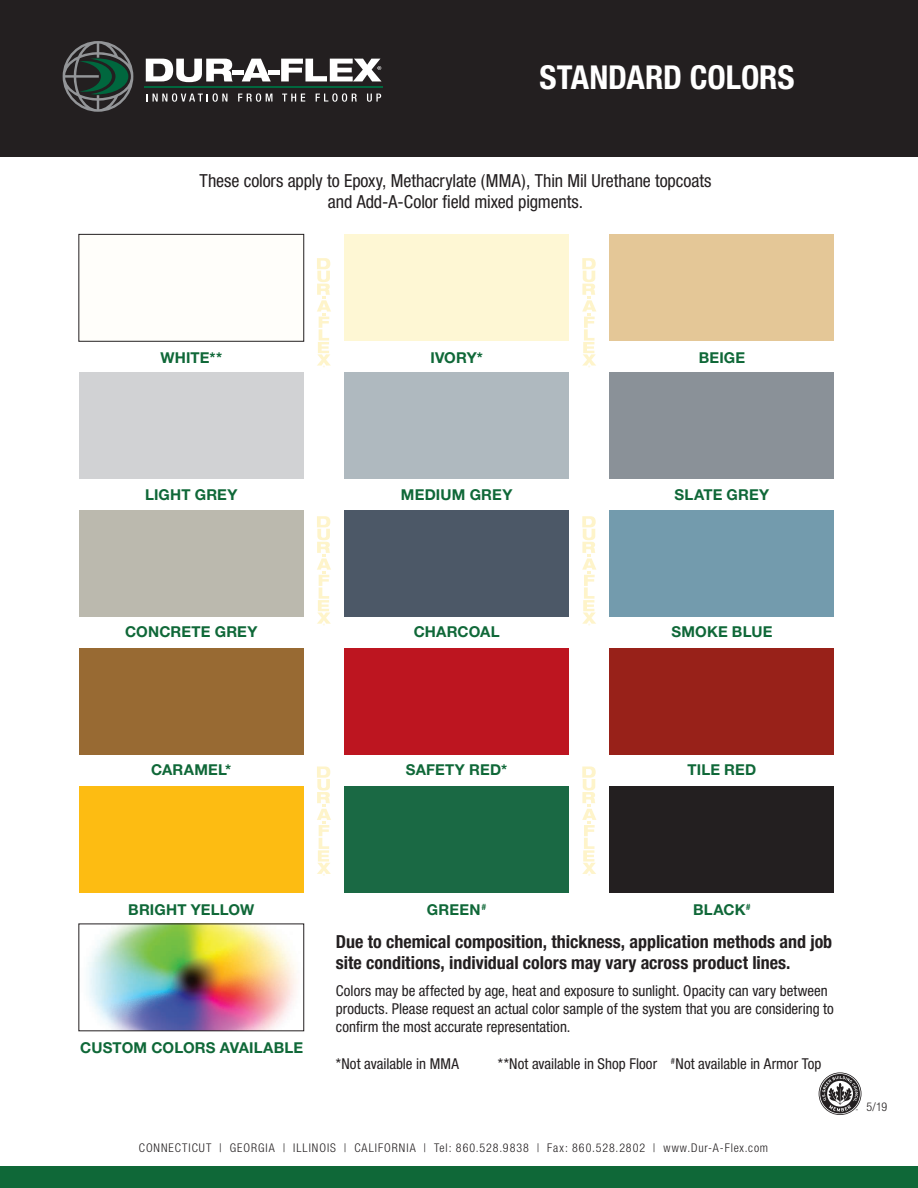
<style>
.page{position:relative;width:918px;height:1188px;background:#fff}
.page>*{position:absolute;margin:0;border:0;box-sizing:border-box;transform-origin:0 0}
.t1{font:700 condensed 33px "Helvetica Neue";letter-spacing:-.005em;color:#fff}
.t2{font:700 condensed 18px/21.6px "Helvetica Neue";color:#231f20}
.t3{font:condensed 18px/21.6px "Helvetica Neue";letter-spacing:-.005em;color:#231f20;text-align:center}
.t4{font:condensed 15px/18px "Helvetica Neue";color:#231f20}
.t5{font:700 15px "Helvetica Neue";letter-spacing:.01em;color:#0f6838}
.t6{font:300 condensed 12px "Helvetica Neue";letter-spacing:.085em;color:#231f20}
</style>
<div class="page">
<div style="left:0;top:1166px;width:918px;height:22px;background:#0f6838"></div>
<div style="left:0;top:0;width:918px;height:157px;background:#231f20"></div>
<svg style="left:147px;top:93px;width:80px;height:9px"></svg>
<svg style="left:238px;top:93px;width:34px;height:9px"></svg>
<svg style="left:282px;top:94px;width:23px;height:8px"></svg>
<svg style="left:316px;top:93px;width:41px;height:9px"></svg>
<svg style="left:367px;top:94px;width:14px;height:8px"></svg>
<svg style="left:146px;top:59px;width:87px;height:23px"></svg>
<div style="left:232px;top:70px;width:12px;height:5px;background:#fff"></div>
<svg style="left:242px;top:59px;width:29px;height:22px"></svg>
<div style="left:269px;top:70px;width:11px;height:5px;background:#fff"></div>
<hr style="left:145px;top:86px;width:238px;height:2px;background:#00673e">
<svg style="left:281px;top:59px;width:101px;height:22px"></svg>
<svg style="left:63px;top:41px;width:70px;height:71px"></svg>
<svg style="left:819px;top:1072px;width:42px;height:43px"></svg>
<img style="left:79px;top:923px;width:225px;height:106px">
<div style="left:79px;top:234px;width:225px;height:107px;background:#fffefa"></div>
<div style="left:79px;top:234px;width:225px;height:107px;border:1px solid #231f20"></div>
<div style="left:79px;top:372px;width:225px;height:107px;background:#d1d2d4"></div>
<div style="left:79px;top:510px;width:225px;height:107px;background:#bbb9ae"></div>
<div style="left:79px;top:648px;width:225px;height:107px;background:#986a33"></div>
<div style="left:79px;top:786px;width:225px;height:107px;background:#fdbc12"></div>
<div style="left:79px;top:924px;width:225px;height:107px;border:1px solid #231f20"></div>
<div style="left:344px;top:234px;width:225px;height:107px;background:#fef7d4"></div>
<div style="left:344px;top:372px;width:225px;height:107px;background:#afb9bf"></div>
<div style="left:344px;top:510px;width:225px;height:107px;background:#4c5867"></div>
<div style="left:344px;top:648px;width:225px;height:107px;background:#bd1520"></div>
<div style="left:344px;top:786px;width:225px;height:107px;background:#1a6944"></div>
<div style="left:610px;top:234px;width:224px;height:107px;background:#e4c797"></div>
<div style="left:610px;top:372px;width:224px;height:107px;background:#8a9198"></div>
<div style="left:610px;top:510px;width:224px;height:107px;background:#739bad"></div>
<div style="left:610px;top:648px;width:224px;height:107px;background:#982119"></div>
<div style="left:610px;top:786px;width:224px;height:107px;background:#231f20"></div>
<svg style="left:582px;top:767px;width:14px;height:109px"></svg>
<svg style="left:582px;top:516px;width:14px;height:110px"></svg>
<svg style="left:582px;top:258px;width:14px;height:109px"></svg>
<svg style="left:317px;top:767px;width:14px;height:109px"></svg>
<svg style="left:317px;top:516px;width:14px;height:110px"></svg>
<svg style="left:317px;top:258px;width:14px;height:109px"></svg>
<p class="t1" style="left:540px;top:58px;width:256px">STANDARD COLORS</p>
<p class="t3" style="left:200px;top:169px;width:513px">These colors apply to Epoxy, Methacrylate (MMA), Thin Mil Urethane topcoats and Add-A-Color field mixed pigments.</p>
<p class="t5" style="left:160px;top:348px;width:63px">WHITE**</p>
<p class="t5" style="left:430px;top:348px;width:54px">IVORY*</p>
<p class="t5" style="left:699px;top:348px;width:48px">BEIGE</p>
<p class="t5" style="left:145px;top:485px;width:94px">LIGHT GREY</p>
<p class="t5" style="left:401px;top:485px;width:113px">MEDIUM GREY</p>
<p class="t5" style="left:675px;top:485px;width:96px">SLATE GREY</p>
<p class="t5" style="left:125px;top:623px;width:134px">CONCRETE GREY</p>
<p class="t5" style="left:414px;top:623px;width:87px">CHARCOAL</p>
<p class="t5" style="left:671px;top:623px;width:103px">SMOKE BLUE</p>
<p class="t5" style="left:151px;top:761px;width:82px">CARAMEL*</p>
<p class="t5" style="left:406px;top:761px;width:103px">SAFETY RED*</p>
<p class="t5" style="left:688px;top:761px;width:70px">TILE RED</p>
<p class="t5" style="left:128px;top:900px;width:128px">BRIGHT YELLOW</p>
<p class="t5" style="left:80px;top:1038px;width:224px">CUSTOM COLORS AVAILABLE</p>
<p class="t5" style="left:693px;top:900px;width:59px">BLACK<sup>#</sup></p>
<p class="t2" style="left:336px;top:930px;width:498px">Due to chemical composition, thickness, application methods and job site conditions, individual colors may vary across product lines.</p>
<p class="t4" style="left:336px;top:982px;width:499px">Colors may be affected by age, heat and exposure to sunlight. Opacity can vary between products. Please request an actual color sample of the system that you are considering to confirm the most accurate representation.</p>
<p class="t4" style="left:336px;top:1054px;width:125px">*Not available in MMA</p>
<p class="t4" style="left:498px;top:1054px;width:325px">**Not available in Shop Floor <sup>#</sup>Not available in Armor Top</p>
<p class="t5" style="left:427px;top:900px;width:61px">GREEN<sup>#</sup></p>
<p class="t6" style="left:139px;top:1141px;width:631px">CONNECTICUT | GEORGIA | ILLINOIS | CALIFORNIA | Tel: 860.528.9838 | Fax: 860.528.2802 | www.Dur-A-Flex.com</p>
<p class="t6" style="left:866px;top:1100px;width:22px">5/19</p>
</div>
